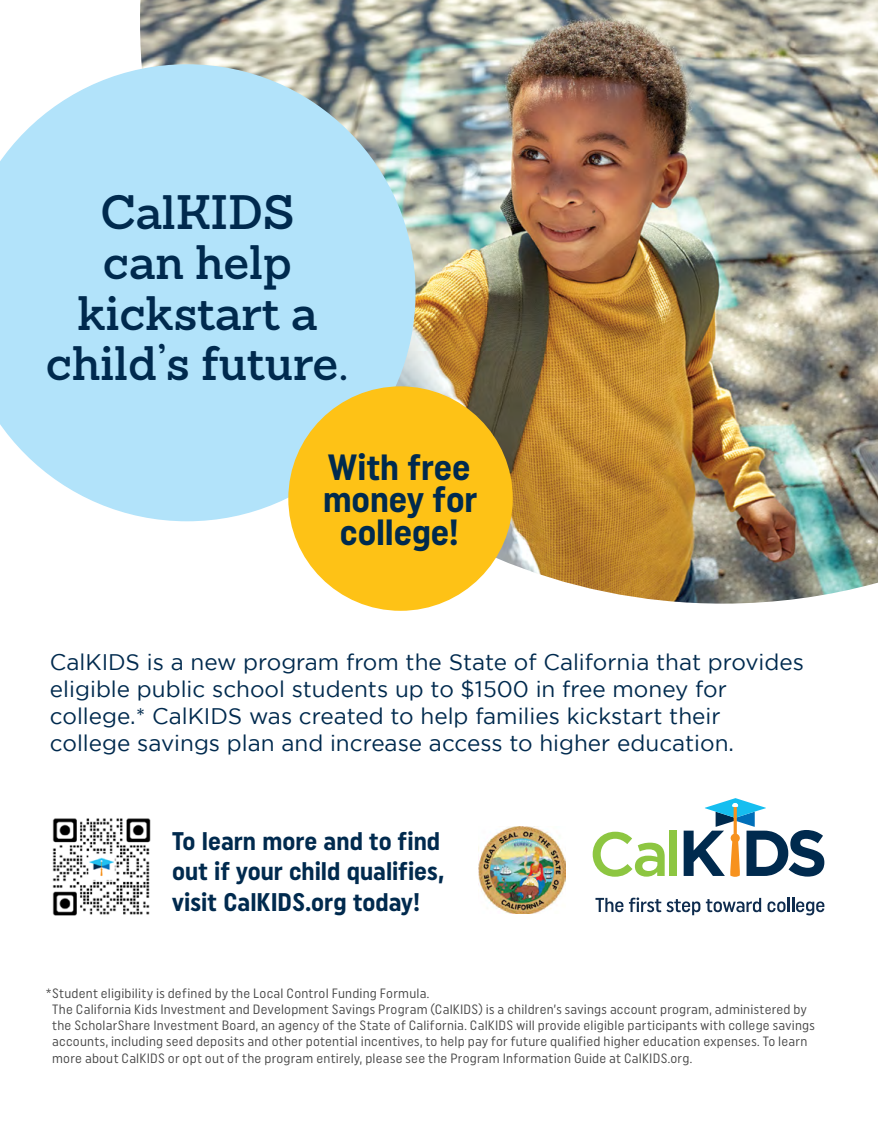
<style>
.page{position:relative;width:878px;height:1121px;background:#fff}
.page>*{position:absolute;margin:0;border:0;box-sizing:border-box;transform-origin:0 0}
.t1{font:600 47.1px/50.4px "Sanchez";letter-spacing:-.005em;color:#002a4e;text-align:center}
.t2{font:700 36.45px/32.4px "Uniform Condensed";color:#002a4e;text-align:center}
.t3{font:700 25.5px/30.6px "Uniform Condensed";color:#002a4e}
.t4{font:22.5px/27px "Gotham";color:#002a4e}
.t5{font:13.5px/16.2px "Uniform Condensed";letter-spacing:.015em;color:#454545}
</style>
<div class="page">
<img style="left:140px;top:0;width:738px;height:603px">
<svg style="left:0;top:64px;width:415px;height:457px;background:#b6e1f5"></svg>
<svg style="left:683px;top:798px;width:141px;height:79px"></svg>
<svg style="left:592px;top:831px;width:72px;height:45px"></svg>
<div style="left:669px;top:830px;width:8px;height:46px;background:#8dc641"></div>
<svg style="left:595px;top:897px;width:28px;height:15px"></svg>
<svg style="left:629px;top:897px;width:132px;height:18px"></svg>
<svg style="left:767px;top:897px;width:57px;height:18px"></svg>
<img style="left:478px;top:826px;width:88px;height:87px">
<img style="left:52px;top:818px;width:99px;height:98px">
<div style="left:288px;top:386px;width:224px;height:225px;background:#fec216;border-radius:50%"></div>
<h1 class="t1" style="left:46px;top:187px;width:304px">CalKIDS<br>can help kickstart a child’s future.</h1>
<h2 class="t2" style="left:323px;top:450px;width:156px">With free money for college!</h2>
<p class="t4" style="left:50px;top:648px;width:755px">CalKIDS is a new program from the State of California that provides eligible public school students up to $1500 in free money for college.* CalKIDS was created to help families kickstart their college savings plan and increase access to higher education.</p>
<h3 class="t3" style="left:172px;top:825px;width:273px">To learn more and to find out if your child qualifies, visit CalKIDS.org today!</h3>
<p class="t5" style="left:52px;top:984px;width:764px;text-indent:-6px">*Student eligibility is defined by the Local Control Funding Formula.<br>The California Kids Investment and Development Savings Program (CalKIDS) is a children’s savings account program, administered by the ScholarShare Investment Board, an agency of the State of California. CalKIDS will provide eligible participants with college savings accounts, including seed deposits and other potential incentives, to help pay for future qualified higher education expenses. To learn more about CalKIDS or opt out of the program entirely, please see the Program Information Guide at CalKIDS.org.</p>
</div>
